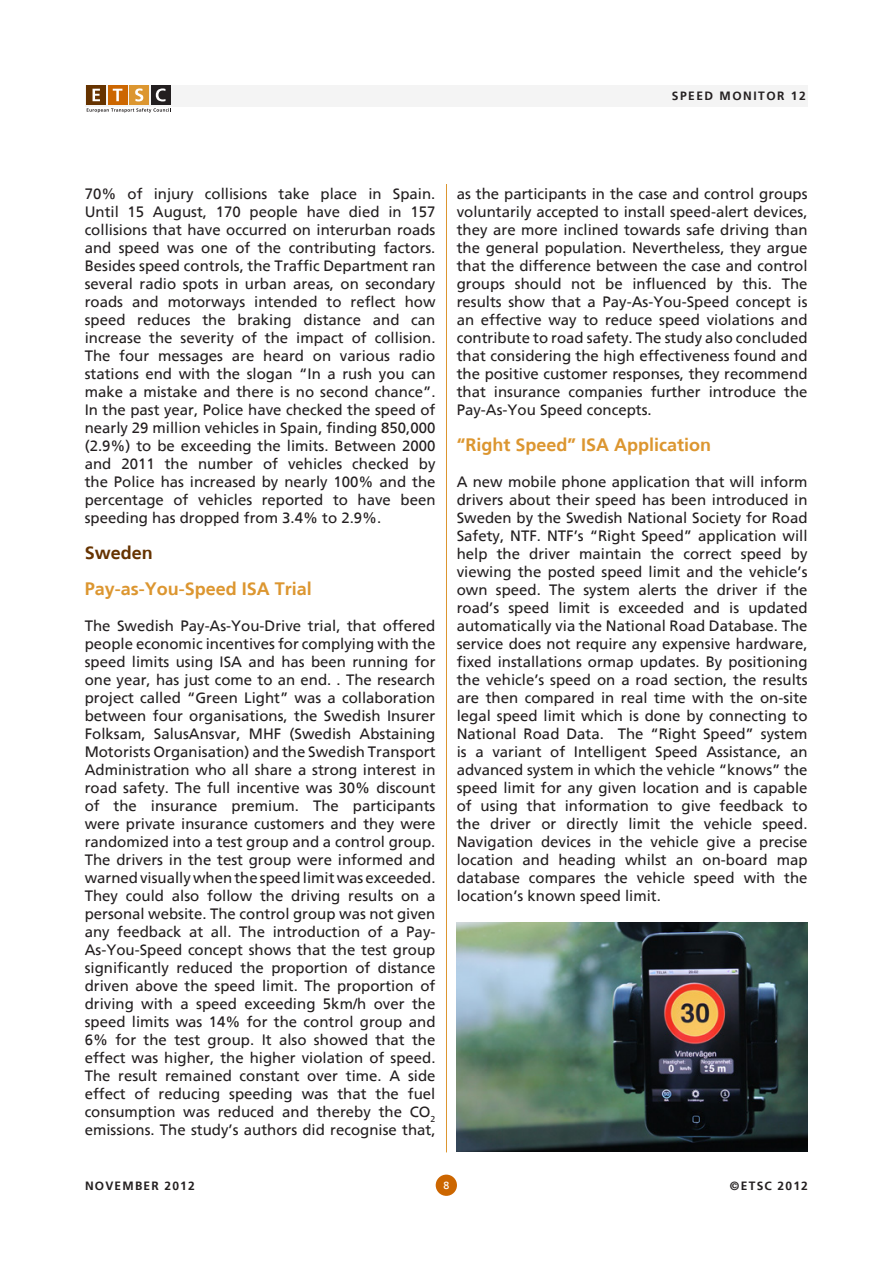
<style>
.page{position:relative;width:893px;height:1263px;background:#fff}
.page>*{position:absolute;margin:0;border:0;box-sizing:border-box;transform-origin:0 0}
.article_heading{font:700 18px "Frutiger";color:#dc9630}
.article_heading-2{font:700 18px "Frutiger";color:#630}
.newsletter_text{font:15px/18px "Frutiger";color:#231f20;text-align:justify}
.t1{font:700 12px "Frutiger";letter-spacing:.1em;color:#231f20}
.t2{font:700 12px "Frutiger";letter-spacing:.125em;color:#231f20}
.t3{font:10.5px "Frutiger";color:#fff}
</style>
<div class="page">
<div style="left:85px;top:85px;width:723px;height:21px;background:#f4f4f4"></div>
<div style="left:436px;top:1174px;width:21px;height:22px;background:#c60;border-radius:50%"></div>
<div style="left:86px;top:85px;width:20px;height:20px;background:#630"></div>
<svg style="left:93px;top:89px;width:7px;height:12px"></svg>
<div style="left:108px;top:85px;width:20px;height:20px;background:#c60"></div>
<svg style="left:113px;top:89px;width:9px;height:12px"></svg>
<div style="left:129px;top:85px;width:20px;height:20px;background:#dc9630"></div>
<svg style="left:135px;top:88px;width:8px;height:13px"></svg>
<div style="left:151px;top:85px;width:20px;height:20px;background:#231f20"></div>
<svg style="left:156px;top:88px;width:10px;height:13px"></svg>
<svg style="left:87px;top:108px;width:84px;height:5px"></svg>
<hr style="left:446px;top:184px;width:1px;height:968px;background:#dc9630">
<img style="left:457px;top:922px;width:350px;height:230px">
<p class="t2" style="left:672px;top:89px;width:135px">SPEED MONITOR 12</p>
<p class="newsletter_text" style="left:85px;top:185px;width:352px">70% of injury collisions take place in Spain.<br>Until 15 August, 170 people have died in 157 collisions that have occurred on interurban roads and speed was one of the contributing factors.<br>Besides speed controls, the Traffic Department ran several radio spots in urban areas, on secondary roads and motorways intended to reflect how speed reduces the braking distance and can increase the severity of the impact of collision.<br>The four messages are heard on various radio stations end with the slogan “In a rush you can make a mistake and there is no second chance”.<br>In the past year, Police have checked the speed of nearly 29 million vehicles in Spain, finding 850,000 (2.9%) to be exceeding the limits. Between 2000 and 2011 the number of vehicles checked by the Police has increased by nearly 100% and the percentage of vehicles reported to have been speeding has dropped from 3.4% to 2.9%.</p>
<p class="article_heading-2" style="left:85px;top:542px;width:70px">Sweden</p>
<p class="article_heading" style="left:85px;top:578px;width:229px">Pay-as-You-Speed ISA Trial</p>
<p class="newsletter_text" style="left:85px;top:617px;width:352px">The Swedish Pay-As-You-Drive trial, that offered people economic incentives for complying with the speed limits using ISA and has been running for one year, has just come to an end. . The research project called “Green Light” was a collaboration between four organisations, the Swedish Insurer Folksam, SalusAnsvar, MHF (Swedish Abstaining Motorists Organisation) and the Swedish Transport Administration who all share a strong interest in road safety. The full incentive was 30% discount of the insurance premium. The participants were private insurance customers and they were randomized into a test group and a control group.<br>The drivers in the test group were informed and warned visually when the speed limit was exceeded.<br>They could also follow the driving results on a personal website. The control group was not given any feedback at all. The introduction of a Pay-As-You-Speed concept shows that the test group significantly reduced the proportion of distance driven above the speed limit. The proportion of driving with a speed exceeding 5km/h over the speed limits was 14% for the control group and 6% for the test group. It also showed that the effect was higher, the higher violation of speed.<br>The result remained constant over time. A side effect of reducing speeding was that the fuel consumption was reduced and thereby the CO<sub>2 </sub>emissions. The study’s authors did recognise that,</p>
<p class="newsletter_text" style="left:457px;top:185px;width:352px">as the participants in the case and control groups voluntarily accepted to install speed-alert devices, they are more inclined towards safe driving than the general population. Nevertheless, they argue that the difference between the case and control groups should not be influenced by this. The results show that a Pay-As-You-Speed concept is an effective way to reduce speed violations and contribute to road safety. The study also concluded that considering the high effectiveness found and the positive customer responses, they recommend that insurance companies further introduce the Pay-As-You Speed concepts.</p>
<p class="article_heading" style="left:457px;top:434px;width:256px">“Right Speed” ISA Application</p>
<p class="newsletter_text" style="left:457px;top:473px;width:352px">A new mobile phone application that will inform drivers about their speed has been introduced in Sweden by the Swedish National Society for Road Safety, NTF. NTF’s “Right Speed” application will help the driver maintain the correct speed by viewing the posted speed limit and the vehicle’s own speed. The system alerts the driver if the road’s speed limit is exceeded and is updated automatically via the National Road Database. The service does not require any expensive hardware, fixed installations ormap updates. By positioning the vehicle’s speed on a road section, the results are then compared in real time with the on-site legal speed limit which is done by connecting to National Road Data. The “Right Speed” system is a variant of Intelligent Speed Assistance, an advanced system in which the vehicle “knows” the speed limit for any given location and is capable of using that information to give feedback to the driver or directly limit the vehicle speed.<br>Navigation devices in the vehicle give a precise location and heading whilst an on-board map database compares the vehicle speed with the location’s known speed limit.</p>
<p class="t1" style="left:85px;top:1179px;width:111px">NOVEMBER 2012</p>
<p class="t3" style="left:443px;top:1179px;width:7px">8</p>
<p class="t1" style="left:730px;top:1179px;width:80px">©ETSC 2012</p>
</div>
